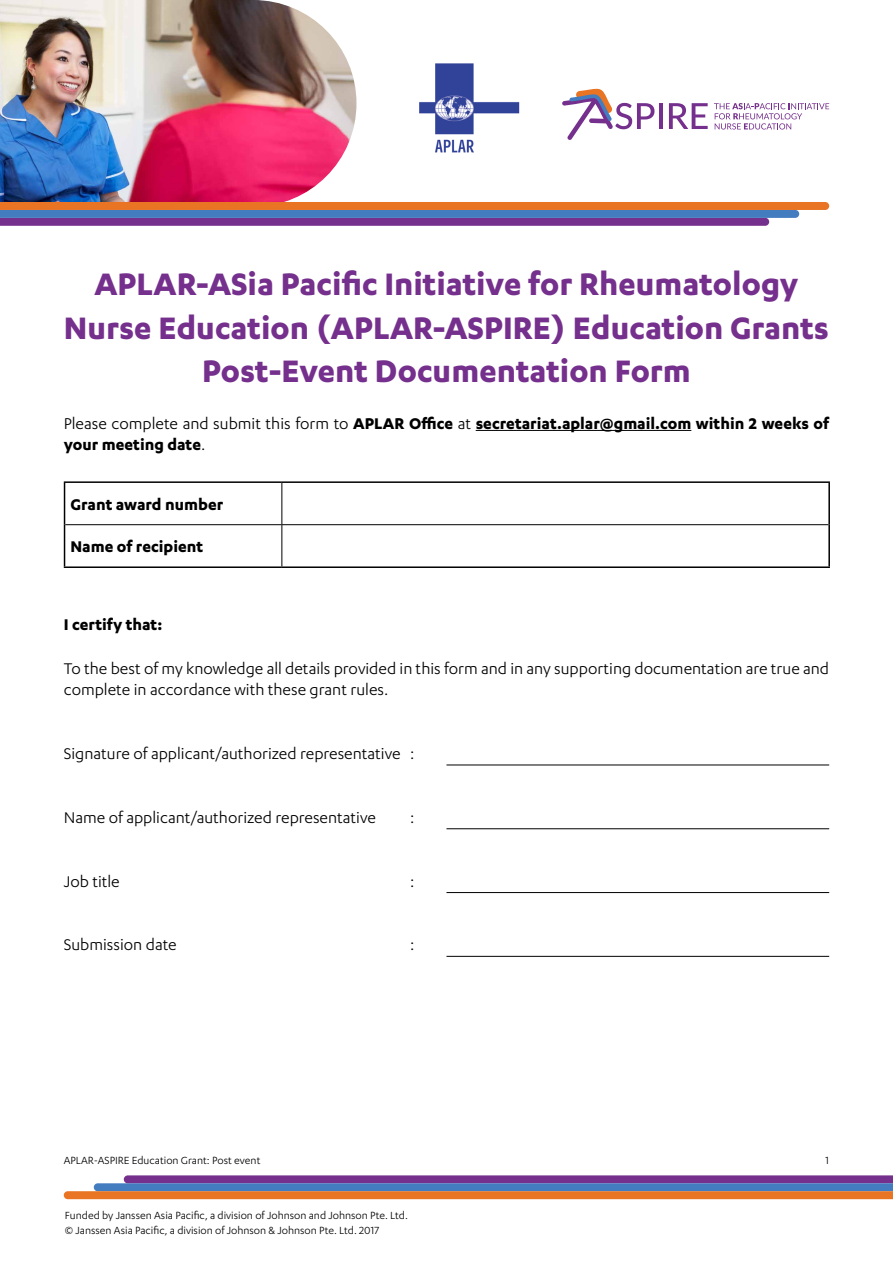
<style>
.page{position:relative;width:893px;height:1263px;background:#fff}
.page>*{position:absolute;margin:0;border:0;box-sizing:border-box;transform-origin:0 0}
.t1{font:700 36px/43.2px "Karbon";color:#752f8c;text-align:center}
.t2{font:18px/21.6px "Karbon";color:#000}
.t3{font:700 18px/21.6px "Karbon";color:#000}
.t4{font:12px/14.4px "Karbon";color:#000}
.s1{font-weight:400}
</style>
<div class="page">
<svg style="left:64px;top:1175px;width:829px;height:24px;background:#936b81"></svg>
<hr style="left:476px;top:430px;width:215px;height:1px;background:#000">
<hr style="left:281px;top:483px;width:1px;height:41px;background:#000">
<hr style="left:65px;top:524px;width:217px;height:1px;background:#000">
<hr style="left:282px;top:524px;width:546px;height:1px;background:#000">
<hr style="left:281px;top:525px;width:1px;height:41px;background:#000">
<hr style="left:64px;top:481px;width:218px;height:2px;background:#000">
<hr style="left:64px;top:483px;width:1px;height:42px;background:#000">
<hr style="left:282px;top:481px;width:548px;height:2px;background:#000">
<hr style="left:828px;top:483px;width:2px;height:42px;background:#000">
<hr style="left:64px;top:525px;width:1px;height:41px;background:#000">
<hr style="left:828px;top:525px;width:2px;height:41px;background:#000">
<hr style="left:64px;top:566px;width:218px;height:2px;background:#000">
<hr style="left:282px;top:566px;width:548px;height:2px;background:#000">
<hr style="left:446px;top:765px;width:383px;height:1px;background:#000">
<hr style="left:446px;top:828px;width:383px;height:1px;background:#000">
<hr style="left:446px;top:892px;width:383px;height:1px;background:#000">
<hr style="left:446px;top:956px;width:383px;height:1px;background:#000">
<img style="left:0;top:0;width:356px;height:202px">
<svg style="left:0;top:202px;width:829px;height:24px;background:#92687f"></svg>
<hr style="left:659px;top:103px;width:4px;height:26px;background:#752f8c">
<svg style="left:669px;top:103px;width:39px;height:26px"></svg>
<svg style="left:714px;top:103px;width:115px;height:27px"></svg>
<svg style="left:562px;top:88px;width:92px;height:52px"></svg>
<img style="left:419px;top:63px;width:101px;height:90px">
<h1 class="t1" style="left:64px;top:261px;width:767px">APLAR-ASia Pacific Initiative for Rheumatology<br>Nurse Education (APLAR-ASPIRE) Education Grants<br>Post-Event Documentation Form</h1>
<p class="t3" style="left:64px;top:412px;width:767px"><span class="s1">Please complete and submit this form to</span> APLAR Office <span class="s1">at</span> secretariat.aplar@gmail.com within 2 weeks of your meeting date<span class="s1">.</span></p>
<p class="t3" style="left:71px;top:493px;width:154px">Grant award number</p>
<p class="t3" style="left:71px;top:535px;width:134px">Name of recipient</p>
<p class="t3" style="left:64px;top:613px;width:100px">I certify that:</p>
<p class="t2" style="left:64px;top:657px;width:767px">To the best of my knowledge all details provided in this form and in any supporting documentation are true and complete in accordance with these grant rules.</p>
<p class="t2" style="left:64px;top:742px;width:352px">Signature of applicant/authorized representative :</p>
<p class="t2" style="left:64px;top:806px;width:314px">Name of applicant/authorized representative</p>
<p class="t2" style="left:410px;top:806px;width:6px">:</p>
<p class="t2" style="left:64px;top:870px;width:57px">Job title</p>
<p class="t2" style="left:410px;top:870px;width:6px">:</p>
<p class="t2" style="left:64px;top:933px;width:114px">Submission date</p>
<p class="t2" style="left:410px;top:933px;width:6px">:</p>
<p class="t4" style="left:64px;top:1152px;width:198px">APLAR-ASPIRE Education Grant: Post event</p>
<p class="t4" style="left:825px;top:1152px;width:5px">1</p>
<p class="t4" style="left:65px;top:1208px;width:344px">Funded by Janssen Asia Pacific, a division of Johnson and Johnson Pte. Ltd. © Janssen Asia Pacific, a division of Johnson &amp; Johnson Pte. Ltd. 2017</p>
</div>
